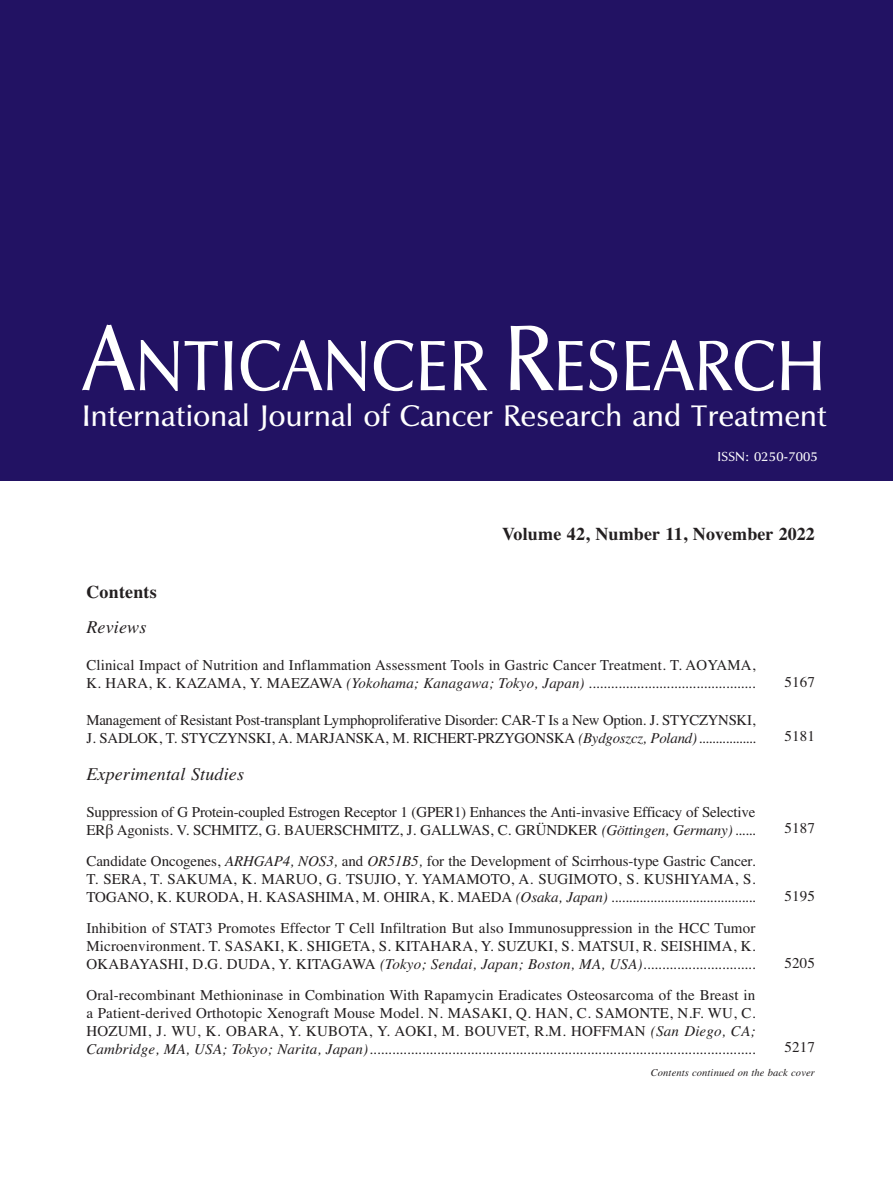
<style>
.page{position:relative;width:893px;height:1191px;background:#fff}
.page>*{position:absolute;margin:0;border:0;box-sizing:border-box;transform-origin:0 0}
.t1{font:73.5px "UB Optima";letter-spacing:.01em;color:#fff;scale:.9 1}
.t2{font:30.75px "UB Optima";letter-spacing:.01em;color:#fff}
.t3{font:700 18px "Times";letter-spacing:.01em;color:#231f20}
.t4{font:italic 18px "Times";letter-spacing:.01em;color:#231f20}
.t5{font:15px/18px "Times";letter-spacing:-.01em;color:#231f20;text-align:justify}
.t6{font:15px/18px "Times";letter-spacing:.01em;color:#231f20}
.t7{font:13.5px "UB Optima";letter-spacing:.01em;color:#fff}
.t8{font:italic 10.5px "Times";letter-spacing:.01em;color:#231f20}
.s1{font-size:96px}
.s2{font-style:italic}
</style>
<div class="page">
<div style="left:0;top:0;width:893px;height:480px;background:#221263"></div>
<h1 class="t1" style="left:83px;top:326px;width:827px"><span class="s1">A</span>NTICANCER <span class="s1">R</span>ESEARCH</h1>
<h2 class="t2" style="left:82px;top:399px;width:746px">International Journal of Cancer Research and Treatment</h2>
<p class="t7" style="left:717px;top:449px;width:102px">ISSN: 0250-7005</p>
<p class="t3" style="left:502px;top:523px;width:314px">Volume 42, Number 11, November 2022</p>
<p class="t3" style="left:86px;top:581px;width:72px">Contents</p>
<p class="t4" style="left:86px;top:616px;width:62px">Reviews</p>
<p class="t6" style="left:86px;top:655px;width:670px">Clinical Impact of Nutrition and Inflammation Assessment Tools in Gastric Cancer Treatment. T. AOYAMA,<br>K. HARA, K. KAZAMA, Y. MAEZAWA <span class="s2">(Yokohama; Kanagawa; Tokyo, Japan) .............................................</span></p>
<p class="t5" style="left:86px;top:710px;width:671px">Management of Resistant Post-transplant Lymphoproliferative Disorder: CAR-T Is a New Option. J. STYCZYNSKI,<br>J. SADLOK, T. STYCZYNSKI, A. MARJANSKA, M. RICHERT-PRZYGONSKA <span class="s2">(Bydgoszcz, Poland).................</span></p>
<p class="t4" style="left:86px;top:763px;width:159px">Experimental Studies</p>
<p class="t5" style="left:86px;top:803px;width:671px">Suppression of G Protein-coupled Estrogen Receptor 1 (GPER1) Enhances the Anti-invasive Efficacy of Selective<br>ERβ Agonists. V. SCHMITZ, G. BAUERSCHMITZ, J. GALLWAS, C. GRÜNDKER <span class="s2">(Göttingen, Germany)......</span></p>
<p class="t5" style="left:86px;top:851px;width:671px">Candidate Oncogenes, <span class="s2">ARHGAP4, NOS3,</span> and <span class="s2">OR51B5,</span> for the Development of Scirrhous-type Gastric Cancer.<br>T. SERA, T. SAKUMA, K. MARUO, G. TSUJIO, Y. YAMAMOTO, A. SUGIMOTO, S. KUSHIYAMA, S.<br>TOGANO, K. KURODA, H. KASASHIMA, M. OHIRA, K. MAEDA <span class="s2">(Osaka, Japan) .........................................</span></p>
<p class="t5" style="left:86px;top:918px;width:670px">Inhibition of STAT3 Promotes Effector T Cell Infiltration But also Immunosuppression in the HCC Tumor Microenvironment. T. SASAKI, K. SHIGETA, S. KITAHARA, Y. SUZUKI, S. MATSUI, R. SEISHIMA, K.<br>OKABAYASHI, D.G. DUDA, Y. KITAGAWA <span class="s2">(Tokyo; Sendai, Japan; Boston, MA, USA)..............................</span></p>
<p class="t5" style="left:86px;top:985px;width:670px">Oral-recombinant Methioninase in Combination With Rapamycin Eradicates Osteosarcoma of the Breast in a Patient-derived Orthotopic Xenograft Mouse Model. N. MASAKI, Q. HAN, C. SAMONTE, N.F. WU, C.<br>HOZUMI, J. WU, K. OBARA, Y. KUBOTA, Y. AOKI, M. BOUVET, R.M. HOFFMAN <span class="s2">(San Diego, CA; Cambridge, MA, USA; Tokyo; Narita, Japan).......................................................................................................</span></p>
<p class="t5" style="left:784px;top:673px;width:32px">5167</p>
<p class="t5" style="left:784px;top:727px;width:32px">5181</p>
<p class="t5" style="left:784px;top:819px;width:32px">5187</p>
<p class="t5" style="left:784px;top:886px;width:32px">5195</p>
<p class="t5" style="left:784px;top:954px;width:32px">5205</p>
<p class="t5" style="left:784px;top:1038px;width:32px">5217</p>
<p class="t8" style="left:651px;top:1066px;width:166px">Contents continued on the back cover</p>
</div>
